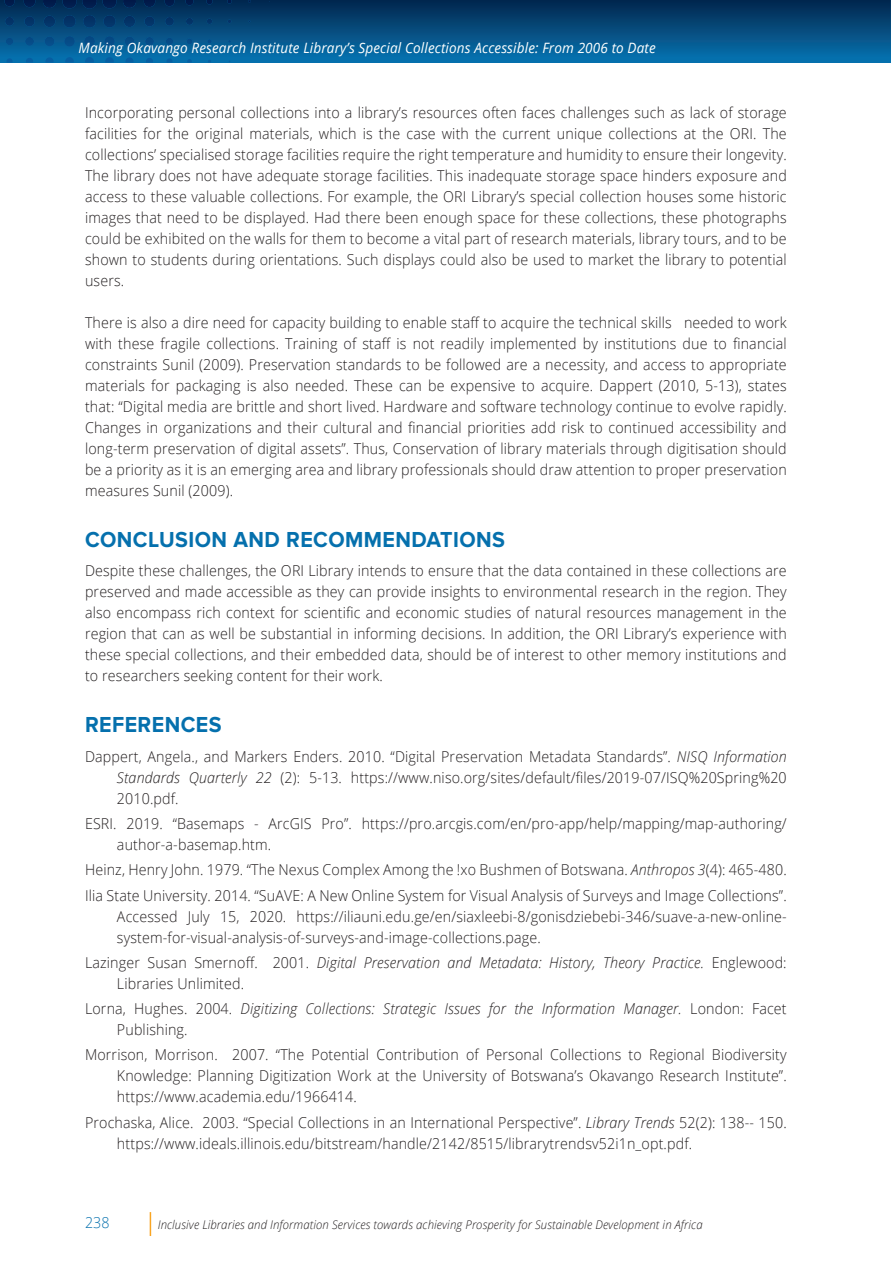
<style>
.page{position:relative;width:893px;height:1263px;background:#fff}
.page>*{position:absolute;margin:0;border:0;box-sizing:border-box;transform-origin:0 0}
.t1{font:700 22.5px "Proxima Nova";letter-spacing:.02em;color:#0570ad;scale:.95 1}
.t2{font:300 15px/21px "Open Sans";letter-spacing:.01em;color:#231f20;text-align:justify;scale:.95 1}
.t3{font:italic 300 15px/21px "Open Sans";letter-spacing:.01em;color:#231f20;scale:.95 1}
.t4{font:300 15px "Open Sans";color:#0570ad;scale:.95 1}
.t5{font:italic 14.25px "Open Sans";letter-spacing:.01em;color:#fff;scale:.95 1}
.t6{font:italic 300 12px "Open Sans";letter-spacing:.01em;color:#231f20;scale:.95 1}
.s1{font-style:italic}
.s2{font-style:normal}
</style>
<div class="page">
<div style="left:0;top:0;width:891px;height:62px;background:linear-gradient(to bottom,#03264d,#0772b0)"></div>
<svg style="left:187px;top:59px;width:5px;height:3px"></svg>
<svg style="left:167px;top:58px;width:5px;height:4px"></svg>
<svg style="left:146px;top:58px;width:7px;height:4px"></svg>
<svg style="left:126px;top:57px;width:7px;height:5px"></svg>
<svg style="left:105px;top:57px;width:9px;height:5px"></svg>
<svg style="left:85px;top:57px;width:9px;height:5px"></svg>
<svg style="left:65px;top:57px;width:9px;height:5px"></svg>
<svg style="left:46px;top:57px;width:8px;height:5px"></svg>
<svg style="left:26px;top:58px;width:7px;height:4px"></svg>
<svg style="left:7px;top:58px;width:6px;height:4px"></svg>
<svg style="left:207px;top:39px;width:5px;height:5px"></svg>
<svg style="left:187px;top:38px;width:6px;height:6px"></svg>
<svg style="left:166px;top:38px;width:7px;height:7px"></svg>
<svg style="left:145px;top:37px;width:9px;height:9px"></svg>
<svg style="left:125px;top:37px;width:9px;height:9px"></svg>
<svg style="left:104px;top:36px;width:11px;height:11px"></svg>
<svg style="left:84px;top:36px;width:11px;height:11px"></svg>
<svg style="left:64px;top:36px;width:11px;height:11px"></svg>
<svg style="left:45px;top:36px;width:9px;height:10px"></svg>
<svg style="left:25px;top:37px;width:9px;height:9px"></svg>
<svg style="left:6px;top:38px;width:7px;height:7px"></svg>
<svg style="left:207px;top:19px;width:5px;height:5px"></svg>
<svg style="left:186px;top:18px;width:7px;height:7px"></svg>
<svg style="left:165px;top:17px;width:9px;height:9px"></svg>
<svg style="left:144px;top:16px;width:11px;height:11px"></svg>
<svg style="left:124px;top:16px;width:11px;height:11px"></svg>
<svg style="left:103px;top:15px;width:13px;height:13px"></svg>
<svg style="left:83px;top:15px;width:13px;height:13px"></svg>
<svg style="left:63px;top:15px;width:13px;height:13px"></svg>
<svg style="left:44px;top:16px;width:11px;height:11px"></svg>
<svg style="left:24px;top:16px;width:11px;height:11px"></svg>
<svg style="left:5px;top:17px;width:9px;height:9px"></svg>
<svg style="left:227px;top:0;width:5px;height:4px"></svg>
<svg style="left:206px;top:0;width:7px;height:5px"></svg>
<svg style="left:186px;top:0;width:8px;height:5px"></svg>
<svg style="left:165px;top:0;width:9px;height:6px"></svg>
<svg style="left:144px;top:0;width:11px;height:7px"></svg>
<svg style="left:123px;top:0;width:13px;height:8px"></svg>
<img style="left:102px;top:0;width:15px;height:8px">
<img style="left:82px;top:0;width:15px;height:9px">
<img style="left:62px;top:0;width:15px;height:9px">
<svg style="left:43px;top:0;width:13px;height:8px"></svg>
<svg style="left:24px;top:0;width:11px;height:7px"></svg>
<svg style="left:150px;top:1212px;width:1px;height:24px"></svg>
<svg style="left:0;top:0;width:15px;height:6px"></svg>
<p class="t5" style="left:79px;top:38px;width:609px">Making Okavango Research Institute Library’s Special Collections Accessible: From 2006 to Date</p>
<p class="t2" style="left:85px;top:101px;width:740px">Incorporating personal collections into a library’s resources often faces challenges such as lack of storage facilities for the original materials, which is the case with the current unique collections at the ORI. The collections’ specialised storage facilities require the right temperature and humidity to ensure their longevity.<br>The library does not have adequate storage facilities. This inadequate storage space hinders exposure and access to these valuable collections. For example, the ORI Library’s special collection houses some historic images that need to be displayed. Had there been enough space for these collections, these photographs could be exhibited on the walls for them to become a vital part of research materials, library tours, and to be shown to students during orientations. Such displays could also be used to market the library to potential users.</p>
<p class="t2" style="left:85px;top:311px;width:740px">There is also a dire need for capacity building to enable staff to acquire the technical skills needed to work with these fragile collections. Training of staff is not readily implemented by institutions due to financial constraints Sunil (2009). Preservation standards to be followed are a necessity, and access to appropriate materials for packaging is also needed. These can be expensive to acquire. Dappert (2010, 5-13), states that: “Digital media are brittle and short lived. Hardware and software technology continue to evolve rapidly.<br>Changes in organizations and their cultural and financial priorities add risk to continued accessibility and long-term preservation of digital assets”. Thus, Conservation of library materials through digitisation should be a priority as it is an emerging area and library professionals should draw attention to proper preservation measures Sunil (2009).</p>
<h1 class="t1" style="left:85px;top:526px;width:444px">CONCLUSION AND RECOMMENDATIONS</h1>
<p class="t2" style="left:85px;top:560px;width:740px">Despite these challenges, the ORI Library intends to ensure that the data contained in these collections are preserved and made accessible as they can provide insights to environmental research in the region. They also encompass rich context for scientific and economic studies of natural resources management in the region that can as well be substantial in informing decisions. In addition, the ORI Library’s experience with these special collections, and their embedded data, should be of interest to other memory institutions and to researchers seeking content for their work.</p>
<h1 class="t1" style="left:85px;top:712px;width:145px">REFERENCES</h1>
<p class="t2" style="left:117px;top:745px;width:707px;text-indent:-32px">Dappert, Angela., and Markers Enders. 2010. “Digital Preservation Metadata Standards”. <span class="s1">NISQ Information Standards Quarterly 22</span> (2): 5-13. https://www.niso.org/sites/default/files/2019-07/ISQ%20Spring%20<br>2010.pdf.</p>
<p class="t2" style="left:117px;top:813px;width:706px;text-indent:-32px">ESRI. 2019. “Basemaps - ArcGIS Pro”. https://pro.arcgis.com/en/pro-app/help/mapping/map-authoring/ author-a-basemap.htm.</p>
<p class="t2" style="left:85px;top:857px;width:740px;line-height:25.2px">Heinz, Henry John. 1979. “The Nexus Complex Among the !xo Bushmen of Botswana. <span class="s1">Anthropos 3</span>(4): 465-480.<br>Ilia State University. 2014. “SuAVE: A New Online System for Visual Analysis of Surveys and Image Collections”.</p>
<p class="t2" style="left:117px;top:905px;width:706px">Accessed July 15, 2020. https://iliauni.edu.ge/en/siaxleebi-8/gonisdziebebi-346/suave-a-new-online&shy;system-for-visual-analysis-of-surveys-and-image-collections.page.</p>
<p class="t2" style="left:117px;top:951px;width:706px;text-indent:-32px">Lazinger Susan Smernoff. 2001. <span class="s1">Digital Preservation and Metadata: History, Theory Practice.</span> Englewood:<br>Libraries Unlimited.</p>
<p class="t3" style="left:117px;top:998px;width:706px;text-indent:-32px"><span class="s2">Lorna, Hughes. 2004.</span> Digitizing Collections: Strategic Issues for the Information Manager. <span class="s2">London: Facet<br>Publishing.</span></p>
<p class="t2" style="left:117px;top:1044px;width:706px;text-indent:-32px">Morrison, Morrison. 2007. “The Potential Contribution of Personal Collections to Regional Biodiversity Knowledge: Planning Digitization Work at the University of Botswana’s Okavango Research Institute”. https://www.academia.edu/1966414.</p>
<p class="t2" style="left:117px;top:1111px;width:707px;text-indent:-32px">Prochaska, Alice. 2003. “Special Collections in an International Perspective”. <span class="s1">Library Trends</span> 52(2): 138-- 150. https://www.ideals.illinois.edu/bitstream/handle/2142/8515/librarytrendsv52i1n_opt.pdf.</p>
<p class="t4" style="left:85px;top:1212px;width:27px">238</p>
<p class="t6" style="left:158px;top:1216px;width:575px">Inclusive Libraries and Information Services towards achieving Prosperity for Sustainable Development in Africa</p>
</div>
